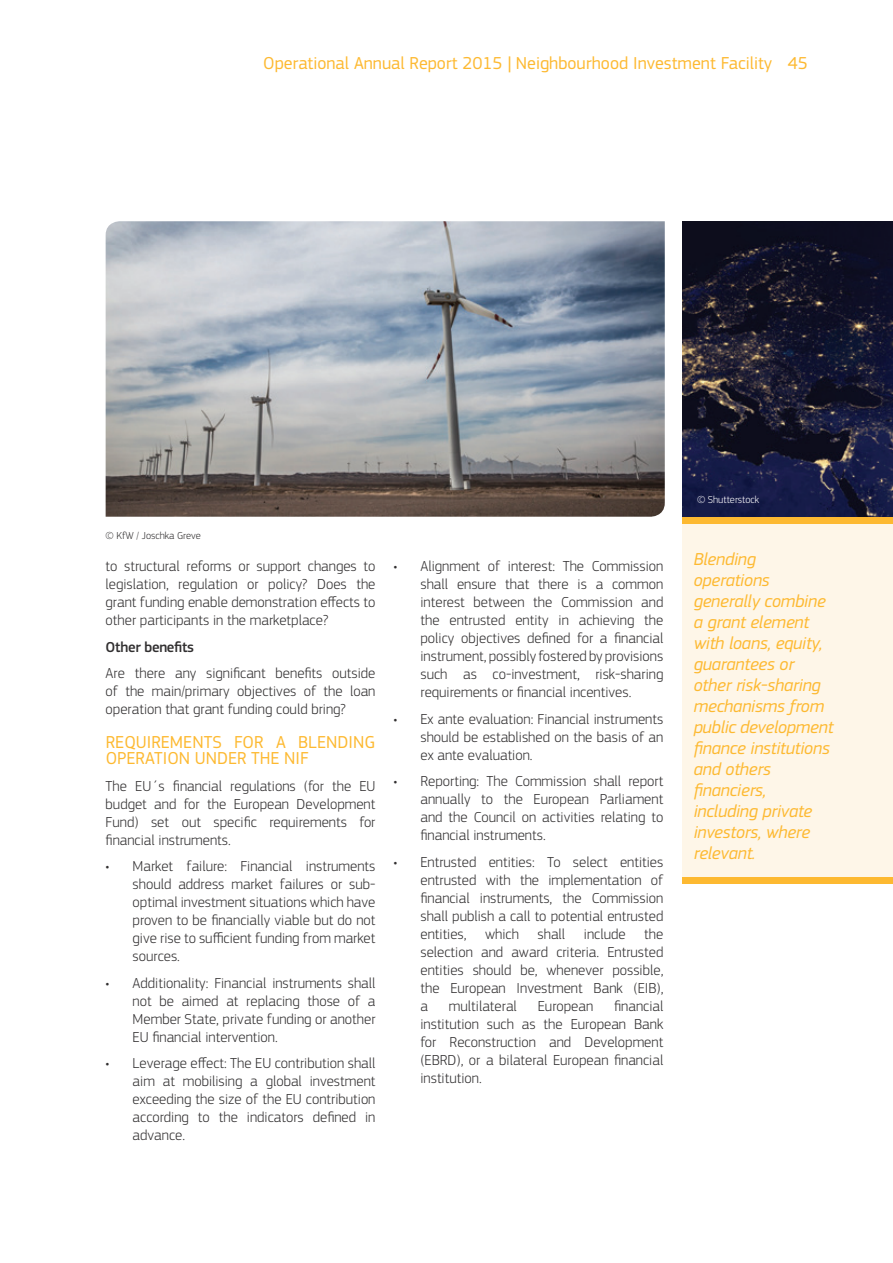
<style>
.page{position:relative;width:893px;height:1263px;background:#fff}
.page>*{position:absolute;margin:0;border:0;box-sizing:border-box;transform-origin:0 0}
.t1{font:italic 18px/21px "EC Square Sans Pro";letter-spacing:-.01em;color:#fdb931}
.t2{font:18px/16.5px "EC Square Sans Pro";color:#fdb931}
.t3{font:300 15px/18px "EC Square Sans Pro";color:#312f30;text-align:justify}
.t4{font:500 15px "EC Square Sans Pro";letter-spacing:-.02em;color:#312f30}
.t5{font:300 10.5px "EC Square Sans Pro";color:#312f30}
.t6{font:300 10.5px "EC Square Sans Pro";color:#fff}
</style>
<div class="page">
<img style="left:106px;top:221px;width:559px;height:296px">
<div style="left:682px;top:439px;width:211px;height:439px;background:#fef6e8"></div>
<img style="left:682px;top:221px;width:211px;height:296px">
<div style="left:682px;top:517px;width:211px;height:6px;background:#fdb931"></div>
<div style="left:682px;top:877px;width:211px;height:7px;background:#fdb931"></div>
<p class="t2" style="left:263px;top:55px;width:546px">Operational Annual Report 2015 Neighbourhood Investment Facility 45</p>
<p class="t5" style="left:106px;top:530px;width:97px">© KfW / Joschka Greve</p>
<p class="t3" style="left:106px;top:557px;width:271px">to structural reforms or support changes to legislation, regulation or policy? Does the grant funding enable demonstration effects to other participants in the marketplace?</p>
<p class="t4" style="left:106px;top:638px;width:90px">Other benefits</p>
<p class="t3" style="left:106px;top:664px;width:271px">Are there any significant benefits outside of the main/primary objectives of the loan operation that grant funding could bring?</p>
<p class="t2" style="left:106px;top:734px;width:271px">REQUIREMENTS FOR A BLENDING<br>OPERATION UNDER THE NIF</p>
<p class="t3" style="left:106px;top:777px;width:271px">The EU´s financial regulations (for the EU budget and for the European Development Fund) set out specific requirements for financial instruments.</p>
<p class="t3" style="left:133px;top:857px;width:244px;text-indent:-27px">• Market failure: Financial instruments should address market failures or sub&shy;optimal investment situations which have proven to be financially viable but do not give rise to sufficient funding from market sources.</p>
<p class="t3" style="left:133px;top:974px;width:244px;text-indent:-27px">• Additionality: Financial instruments shall not be aimed at replacing those of a Member State, private funding or another EU financial intervention.</p>
<p class="t3" style="left:133px;top:1054px;width:244px;text-indent:-27px">• Leverage effect: The EU contribution shall aim at mobilising a global investment exceeding the size of the EU contribution according to the indicators defined in advance.</p>
<p class="t3" style="left:420px;top:557px;width:244px;text-indent:-27px">• Alignment of interest: The Commission shall ensure that there is a common interest between the Commission and the entrusted entity in achieving the policy objectives defined for a financial instrument, possibly fostered by provisions such as co-investment, risk-sharing requirements or financial incentives.</p>
<p class="t3" style="left:420px;top:710px;width:244px;text-indent:-27px">• Ex ante evaluation: Financial instruments should be established on the basis of an ex ante evaluation.</p>
<p class="t3" style="left:420px;top:772px;width:244px;text-indent:-27px">• Reporting: The Commission shall report annually to the European Parliament and the Council on activities relating to financial instruments.</p>
<p class="t3" style="left:420px;top:853px;width:244px;text-indent:-27px">• Entrusted entities: To select entities entrusted with the implementation of financial instruments, the Commission shall publish a call to potential entrusted entities, which shall include the selection and award criteria. Entrusted entities should be, whenever possible, the European Investment Bank (EIB), a</p>
<p class="t3" style="left:420px;top:997px;width:244px;text-indent:194px">financial institution such as the European Bank for Reconstruction and Development (EBRD), or a bilateral European financial institution.</p>
<p class="t3" style="left:449px;top:997px;width:69px">multilateral</p>
<p class="t3" style="left:538px;top:997px;width:57px">European</p>
<p class="t6" style="left:697px;top:494px;width:64px">© Shutterstock</p>
<p class="t1" style="left:694px;top:549px;width:141px">Blending operations generally combine a grant element with loans, equity, guarantees or other risk-sharing mechanisms from public development finance institutions and others financiers, including private investors, where relevant.</p>
</div>
